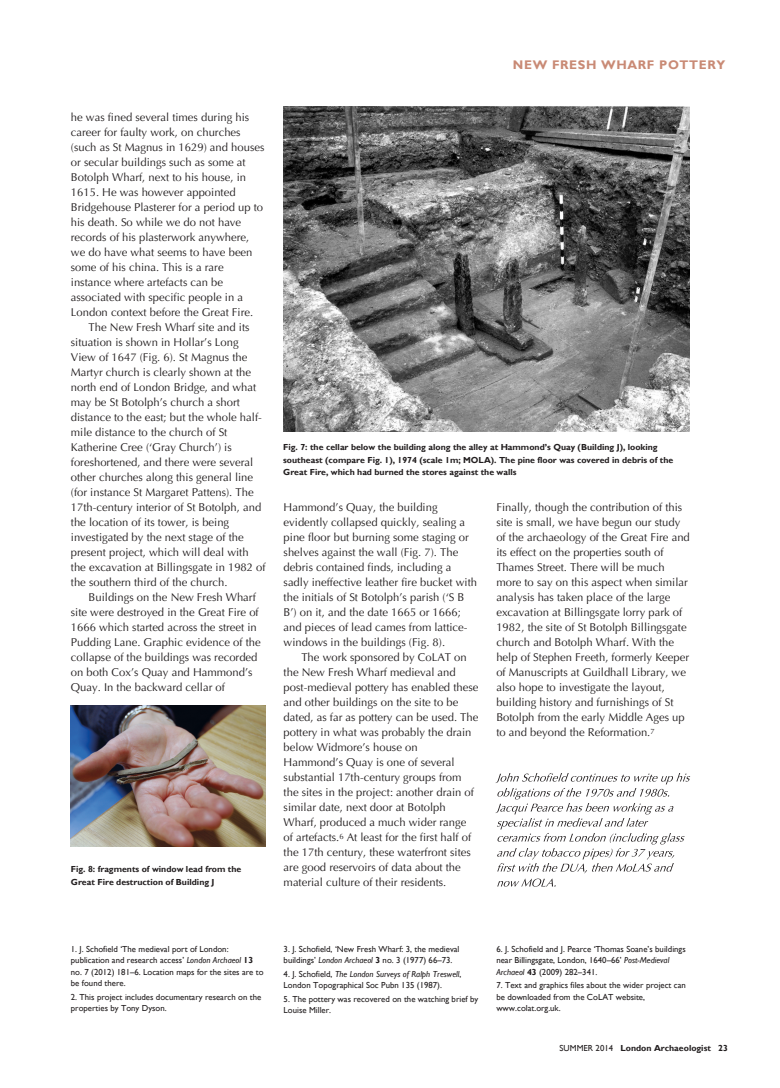
<style>
.page{position:relative;width:780px;height:1088px;background:#fff}
.page>*{position:absolute;margin:0;border:0;box-sizing:border-box;transform-origin:0 0}
.t1{font:700 12.5px "Gill Sans";letter-spacing:.05em;color:#c98a75}
.t2{font:11.25px/15px "Optima LT";color:#231f20}
.t3{font:8.75px/11.2px "Gill Sans";color:#231f20}
.t4{font:700 8.75px/12.5px "Gill Sans";color:#231f20}
.s1{font-style:italic}
.s2{font-weight:700}
.s3{font-weight:400}
</style>
<div class="page">
<svg style="left:495px;top:773px;width:195px;height:114px"></svg>
<img style="left:283px;top:106px;width:406px;height:326px">
<img style="left:71px;top:706px;width:195px;height:140px">
<p class="t2" style="left:71px;top:111px;width:195px">he was fined several times during his career for faulty work, on churches (such as St Magnus in 1629) and houses or secular buildings such as some at Botolph Wharf, next to his house, in 1615. He was however appointed Bridgehouse Plasterer for a period up to his death. So while we do not have records of his plasterwork anywhere, we do have what seems to have been some of his china. This is a rare instance where artefacts can be associated with specific people in a London context before the Great Fire.</p>
<p class="t2" style="left:71px;top:321px;width:196px;text-indent:18px">The New Fresh Wharf site and its situation is shown in Hollar’s Long View of 1647 (Fig. 6). St Magnus the Martyr church is clearly shown at the north end of London Bridge, and what may be St Botolph’s church a short distance to the east; but the whole half&shy;mile distance to the church of St Katherine Cree (‘Gray Church’) is foreshortened, and there were several other churches along this general line (for instance St Margaret Pattens). The 17th-century interior of St Botolph, and the location of its tower, is being investigated by the next stage of the present project, which will deal with the excavation at Billingsgate in 1982 of the southern third of the church.</p>
<p class="t2" style="left:71px;top:591px;width:191px;text-indent:18px">Buildings on the New Fresh Wharf site were destroyed in the Great Fire of 1666 which started across the street in Pudding Lane. Graphic evidence of the collapse of the buildings was recorded on both Cox’s Quay and Hammond’s Quay. In the backward cellar of</p>
<p class="t4" style="left:71px;top:864px;width:172px">Fig. 8: fragments of window lead from the<br>Great Fire destruction of Building J</p>
<p class="t1" style="left:513px;top:61px;width:214px">NEW FRESH WHARF POTTERY</p>
<p class="t4" style="left:283px;top:442px;width:391px">Fig. 7: the cellar below the building along the alley at Hammond’s Quay (Building J), looking southeast (compare Fig. 1), 1974 (scale 1m; MOLA). The pine floor was covered in debris of the<br>Great Fire, which had burned the stores against the walls</p>
<p class="t2" style="left:283px;top:501px;width:195px">Hammond’s Quay, the building evidently collapsed quickly, sealing a pine floor but burning some staging or shelves against the wall (Fig. 7). The debris contained finds, including a sadly ineffective leather fire bucket with the initials of St Botolph’s parish (‘S B B’) on it, and the date 1665 or 1666; and pieces of lead cames from lattice&shy;windows in the buildings (Fig. 8).</p>
<p class="t2" style="left:283px;top:651px;width:196px;text-indent:18px">The work sponsored by CoLAT on the New Fresh Wharf medieval and post-medieval pottery has enabled these and other buildings on the site to be dated, as far as pottery can be used. The pottery in what was probably the drain below Widmore’s house on Hammond’s Quay is one of several substantial 17th-century groups from the sites in the project: another drain of similar date, next door at Botolph Wharf, produced a much wider range of artefacts.<sup>6</sup> At least for the first half of the 17th century, these waterfront sites are good reservoirs of data about the material culture of their residents.</p>
<p class="t2" style="left:496px;top:501px;width:195px">Finally, though the contribution of this site is small, we have begun our study of the archaeology of the Great Fire and its effect on the properties south of Thames Street. There will be much more to say on this aspect when similar analysis has taken place of the large excavation at Billingsgate lorry park of 1982, the site of St Botolph Billingsgate church and Botolph Wharf. With the help of Stephen Freeth, formerly Keeper of Manuscripts at Guildhall Library, we also hope to investigate the layout, building history and furnishings of St Botolph from the early Middle Ages up to and beyond the Reformation.<sup>7</sup></p>
<p class="t3" style="left:71px;top:944px;width:194px">1. J. Schofield ‘The medieval port of London: publication and research access’ <span class="s1">London Archaeol</span> <span class="s2">13 </span>no. 7 (2012) 181–6. Location maps for the sites are to be found there.</p>
<p class="t3" style="left:71px;top:992px;width:192px">2. This project includes documentary research on the properties by Tony Dyson.</p>
<p class="t3" style="left:283px;top:944px;width:177px">3. J. Schofield, ‘New Fresh Wharf: 3, the medieval buildings’ <span class="s1">London Archaeol</span> <span class="s2">3</span> no. 3 (1977) 66–73.</p>
<p class="t3" style="left:283px;top:969px;width:179px">4. J. Schofield, <span class="s1">The London Surveys of Ralph Treswell</span>,<br>London Topographical Soc Pubn 135 (1987).</p>
<p class="t3" style="left:283px;top:994px;width:196px">5. The pottery was recovered on the watching brief by<br>Louise Miller.</p>
<p class="t3" style="left:496px;top:944px;width:191px">6. J. Schofield and J. Pearce ‘Thomas Soane’s buildings near Billingsgate, London, 1640–66’ <span class="s1">Post-Medieval<br>Archaeol</span> <span class="s2">43</span> (2009) 282–341.</p>
<p class="t3" style="left:496px;top:981px;width:191px">7. Text and graphics files about the wider project can be downloaded from the CoLAT website, www.colat.org.uk.</p>
<p class="t4" style="left:559px;top:1042px;width:170px"><span class="s3">SUMMER 2014</span> London Archaeologist 23</p>
</div>
